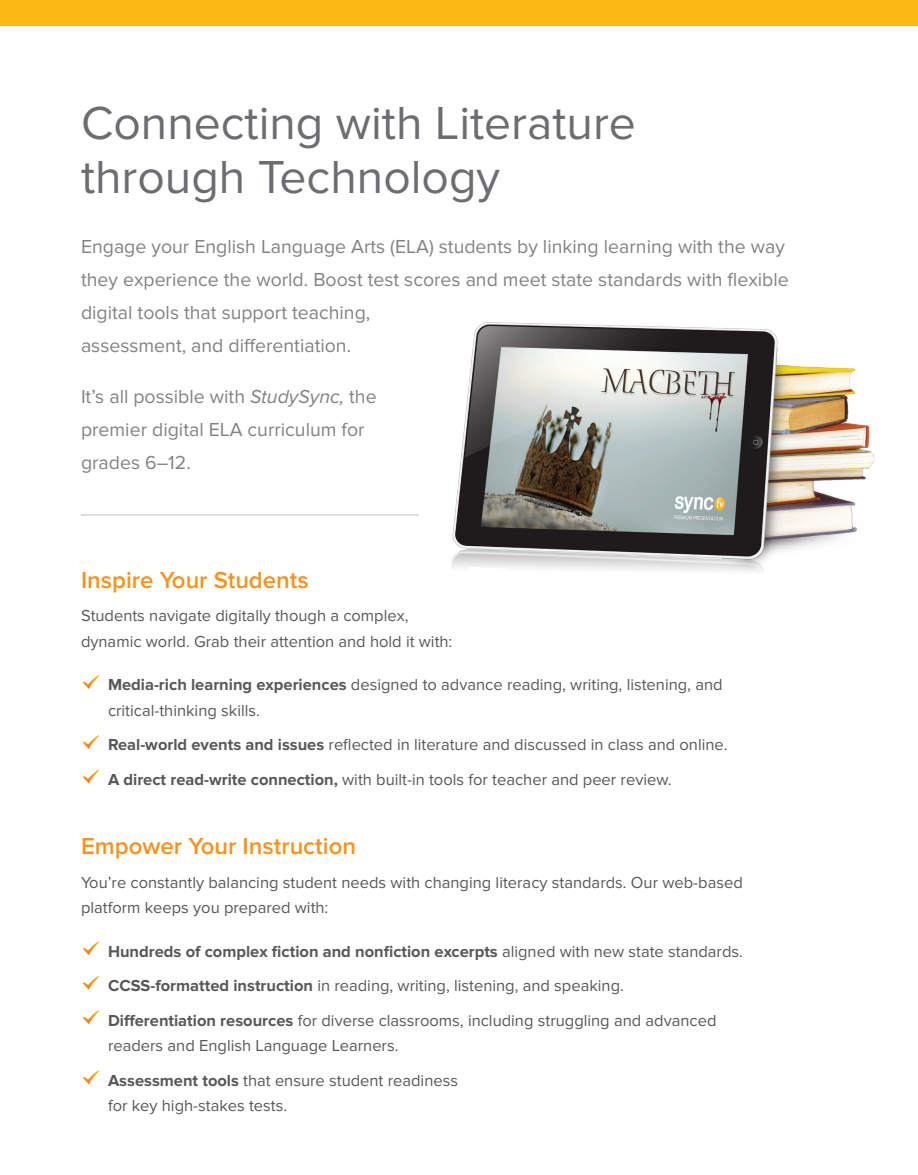
<style>
.page{position:relative;width:918px;height:1175px;background:#fff}
.page>*{position:absolute;margin:0;border:0;box-sizing:border-box;transform-origin:0 0}
.t1{font:48px/54px "Proxima Nova";color:#6c6d70}
.t2{font:600 24px "Proxima Nova";color:#f7931d}
.t3{font:19.5px/33px "Proxima Nova";color:#808285}
.t4{font:16.5px/34.5px "Proxima Nova";color:#57585a}
.s1{font-style:italic}
.s2{font-weight:700}
</style>
<div class="page">
<img style="left:451px;top:322px;width:424px;height:250px">
<div style="left:0;top:0;width:918px;height:25px;background:#fcb814"></div>
<hr style="left:81px;top:514px;width:338px;height:2px;background:#d1d2d4">
<svg style="left:83px;top:675px;width:16px;height:14px"></svg>
<svg style="left:83px;top:735px;width:16px;height:14px"></svg>
<svg style="left:83px;top:769px;width:16px;height:14px"></svg>
<svg style="left:83px;top:941px;width:16px;height:14px"></svg>
<svg style="left:83px;top:975px;width:16px;height:14px"></svg>
<svg style="left:83px;top:1010px;width:16px;height:14px"></svg>
<svg style="left:83px;top:1070px;width:16px;height:14px"></svg>
<h1 class="t1" style="left:81px;top:97px;width:556px">Connecting with Literature through Technology</h1>
<p class="t3" style="left:81px;top:230px;width:709px">Engage your English Language Arts (ELA) students by linking learning with the way they experience the world. Boost test scores and meet state standards with flexible digital tools that support teaching,<br>assessment, and differentiation.</p>
<p class="t3" style="left:81px;top:380px;width:297px">It’s all possible with <span class="s1">StudySync,</span> the premier digital ELA curriculum for grades 6–12.</p>
<h2 class="t2" style="left:81px;top:566px;width:229px">Inspire Your Students</h2>
<p class="t4" style="left:81px;top:603px;width:373px;line-height:25.5px">Students navigate digitally though a complex, dynamic world. Grab their attention and hold it with:</p>
<p class="t4" style="left:108px;top:672px;width:616px;line-height:25.5px"><span class="s2">Media-rich learning experiences</span> designed to advance reading, writing, listening, and critical-thinking skills.</p>
<p class="t4" style="left:108px;top:728px;width:621px"><span class="s2">Real-world events and issues</span> reflected in literature and discussed in class and online.<br><span class="s2">A direct read-write connection,</span> with built-in tools for teacher and peer review.</p>
<h2 class="t2" style="left:81px;top:832px;width:277px">Empower Your Instruction</h2>
<p class="t4" style="left:81px;top:869px;width:663px;line-height:25.5px">You’re constantly balancing student needs with changing literacy standards. Our web-based platform keeps you prepared with:</p>
<p class="t4" style="left:108px;top:934px;width:637px"><span class="s2">Hundreds of complex fiction and nonfiction excerpts</span> aligned with new state standards.<br><span class="s2">CCSS-formatted instruction</span> in reading, writing, listening, and speaking.<br><span class="s2">Differentiation resources</span> for diverse classrooms, including struggling and advanced</p>
<p class="t4" style="left:108px;top:1028px;width:352px">readers and English Language Learners.<br><span class="s2">Assessment tools</span> that ensure student readiness</p>
<p class="t4" style="left:108px;top:1088px;width:181px">for key high-stakes tests.</p>
</div>
